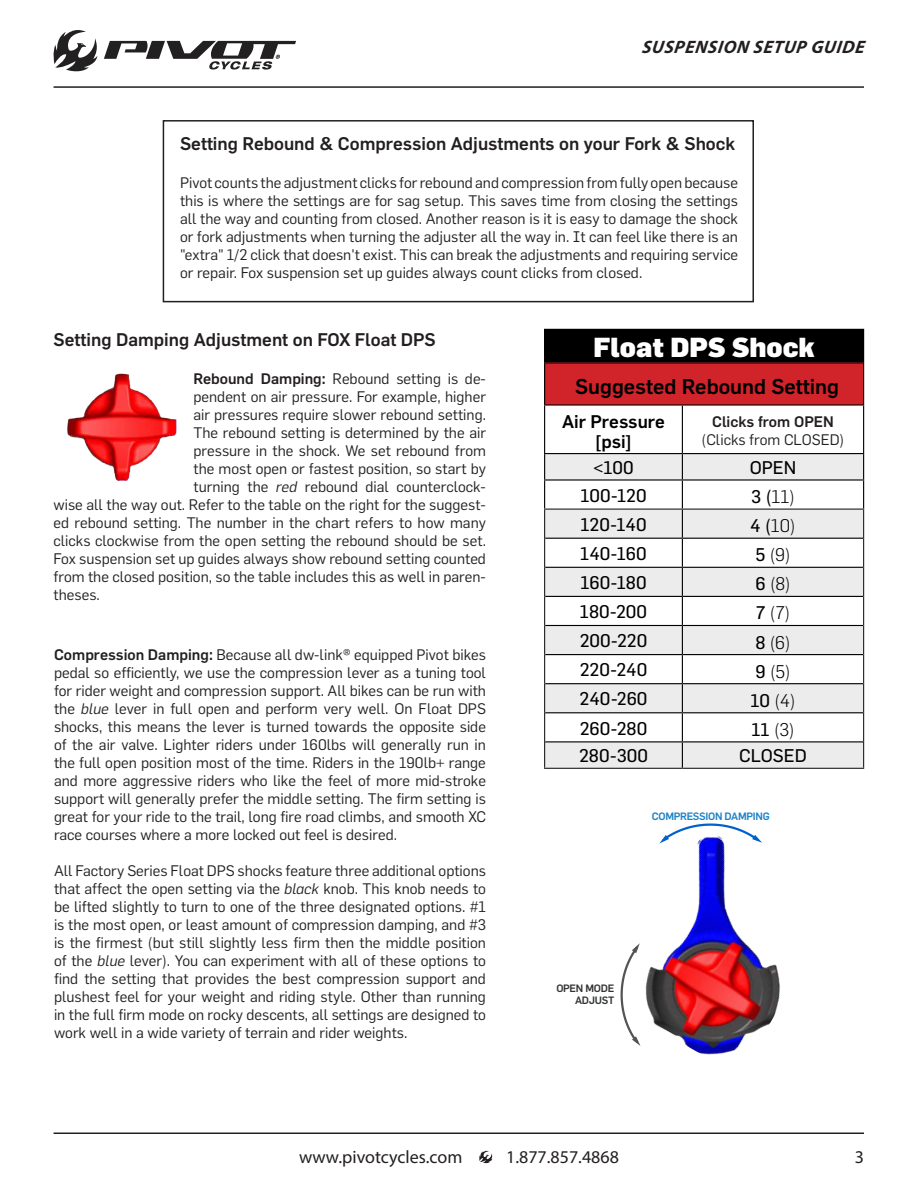
<style>
.page{position:relative;width:918px;height:1188px;background:#fff}
.page>*{position:absolute;margin:0;border:0;box-sizing:border-box;transform-origin:0 0}
.t1{font:900 27px "Flama";color:#fff}
.t2{font:500 21px "Flama";color:#000}
.Title_2{font:500 18px "Flama";color:#231f20}
.table_-_body{font:18px "Flama Basic";color:#000}
.table_-_body-2{font:300 18px "Flama";color:#000}
.t3{font:18px "Myriad Pro";color:#231f20}
.t4{font:italic 700 18px "Myriad Pro";color:#231f20}
.t5{font:500 18px "Flama";color:#000}
.BODY{font:15px/18px "Flama";color:#231f20;text-align:justify}
.BODY-2{font:500 15px "Flama";color:#231f20}
.t6{font:500 10.5px "Flama";letter-spacing:-.025em;color:#1c82c7}
.t7{font:500 10.5px "Flama";letter-spacing:-.025em;color:#323436}
.s1{font-weight:500}
.s2{font-style:italic}
.s3{font-family:"Flama Basic";font-weight:400}
</style>
<div class="page">
<img style="left:645px;top:846px;width:135px;height:209px">
<img style="left:68px;top:373px;width:108px;height:108px">
<svg style="left:620px;top:943px;width:21px;height:103px"></svg>
<svg style="left:659px;top:823px;width:103px;height:23px"></svg>
<svg style="left:53px;top:30px;width:243px;height:42px"></svg>
<hr style="left:54px;top:86px;width:810px;height:2px;background:#231f20">
<hr style="left:54px;top:1132px;width:810px;height:2px;background:#231f20">
<svg style="left:479px;top:1150px;width:14px;height:14px"></svg>
<div style="left:545px;top:329px;width:319px;height:34px;background:#000"></div>
<div style="left:545px;top:363px;width:319px;height:42px;background:#d1232a"></div>
<hr style="left:544px;top:329px;width:138px;height:1px;background:#000">
<hr style="left:544px;top:362px;width:138px;height:2px;background:#000">
<hr style="left:682px;top:362px;width:182px;height:2px;background:#000">
<hr style="left:544px;top:404px;width:138px;height:2px;background:#000">
<hr style="left:682px;top:404px;width:182px;height:2px;background:#000">
<hr style="left:544px;top:330px;width:1px;height:32px;background:#000">
<hr style="left:863px;top:364px;width:1px;height:40px;background:#000">
<hr style="left:544px;top:364px;width:1px;height:40px;background:#000">
<svg style="left:544px;top:405px;width:320px;height:363px"></svg>
<hr style="left:544px;top:768px;width:138px;height:1px;background:#231f20">
<hr style="left:682px;top:768px;width:182px;height:1px;background:#231f20">
<div style="left:163px;top:120px;width:591px;height:182px;border:2px solid #231f20"></div>
<p class="t4" style="left:642px;top:36px;width:227px">SUSPENSION SETUP GUIDE</p>
<p class="Title_2" style="left:180px;top:131px;width:557px">Setting Rebound &amp; Compression Adjustments on your Fork &amp; Shock</p>
<p class="BODY" style="left:180px;top:173px;width:560px">Pivot counts the adjustment clicks for rebound and compression from fully open because this is where the settings are for sag setup. This saves time from closing the settings all the way and counting from closed. Another reason is it is easy to damage the shock or fork adjustments when turning the adjuster all the way in. It can feel like there is an "extra" 1/2 click that doesn't exist. This can break the adjustments and requiring service or repair. Fox suspension set up guides always count clicks from closed.</p>
<p class="Title_2" style="left:54px;top:326px;width:384px">Setting Damping Adjustment on FOX Float DPS</p>
<p class="BODY" style="left:194px;top:369px;width:294px"><span class="s1">Rebound Damping:</span> Rebound setting is de-</p>
<p class="BODY" style="left:194px;top:387px;width:294px">pendent on air pressure. For example, higher</p>
<p class="BODY" style="left:194px;top:405px;width:294px">air pressures require slower rebound setting.</p>
<p class="BODY" style="left:194px;top:423px;width:294px">The rebound setting is determined by the air</p>
<p class="BODY" style="left:194px;top:441px;width:294px">pressure in the shock. We set rebound from</p>
<p class="BODY" style="left:194px;top:459px;width:294px">the most open or fastest position, so start by</p>
<p class="BODY" style="left:194px;top:477px;width:294px">turning the <span class="s2">red</span> rebound dial counterclock-</p>
<p class="BODY" style="left:54px;top:495px;width:434px">wise all the way out. Refer to the table on the right for the suggest-</p>
<p class="BODY" style="left:54px;top:513px;width:434px">ed rebound setting. The number in the chart refers to how many</p>
<p class="BODY" style="left:54px;top:531px;width:434px">clicks clockwise from the open setting the rebound should be set.</p>
<p class="BODY" style="left:54px;top:549px;width:434px">Fox suspension set up guides always show rebound setting counted</p>
<p class="BODY" style="left:54px;top:567px;width:434px">from the closed position, so the table includes this as well in paren-</p>
<p class="BODY" style="left:54px;top:585px;width:48px">theses.</p>
<p class="BODY" style="left:54px;top:646px;width:434px"><span class="s1">Compression Damping:</span> Because all dw-link® equipped Pivot bikes pedal so efficiently, we use the compression lever as a tuning tool for rider weight and compression support. All bikes can be run with the <span class="s2">blue</span> lever in full open and perform very well. On Float DPS shocks, this means the lever is turned towards the opposite side of the air valve. Lighter riders under 160lbs will generally run in the full open position most of the time. Riders in the 190lb+ range and more aggressive riders who like the feel of more mid-stroke support will generally prefer the middle setting. The firm setting is great for your ride to the trail, long fire road climbs, and smooth XC race courses where a more locked out feel is desired.</p>
<p class="BODY" style="left:54px;top:862px;width:434px">All Factory Series Float DPS shocks feature three additional options that affect the open setting via the <span class="s2">black</span> knob. This knob needs to be lifted slightly to turn to one of the three designated options. #1 is the most open, or least amount of compression damping, and #3 is the firmest (but still slightly less firm then the middle position of the <span class="s2">blue</span> lever). You can experiment with all of these options to find the setting that provides the best compression support and plushest feel for your weight and riding style. Other than running in the full firm mode on rocky descents, all settings are designed to work well in a wide variety of terrain and rider weights.</p>
<p class="t1" style="left:594px;top:330px;width:223px">Float DPS Shock</p>
<p class="t2" style="left:575px;top:371px;width:265px">Suggested Rebound Setting</p>
<p class="t5" style="left:562px;top:409px;width:104px">Air Pressure</p>
<p class="t5" style="left:595px;top:428px;width:38px">[psi]</p>
<p class="BODY-2" style="left:712px;top:411px;width:123px">Clicks from OPEN</p>
<p class="BODY" style="left:702px;top:431px;width:144px">(Clicks from CLOSED)</p>
<p class="table_-_body" style="left:593px;top:457px;width:42px">&lt;100</p>
<p class="table_-_body" style="left:750px;top:457px;width:48px">OPEN</p>
<p class="table_-_body" style="left:580px;top:485px;width:68px">100-120</p>
<p class="table_-_body-2" style="left:751px;top:485px;width:45px"><span class="s3">3 (</span>11)</p>
<p class="table_-_body" style="left:580px;top:514px;width:68px">120-140</p>
<p class="table_-_body-2" style="left:750px;top:514px;width:47px"><span class="s3">4 (</span>10)</p>
<p class="table_-_body" style="left:580px;top:543px;width:68px">140-160</p>
<p class="table_-_body-2" style="left:755px;top:543px;width:37px"><span class="s3">5</span> (9)</p>
<p class="table_-_body" style="left:580px;top:572px;width:68px">160-180</p>
<p class="table_-_body-2" style="left:755px;top:572px;width:37px"><span class="s3">6</span> (8)</p>
<p class="table_-_body" style="left:580px;top:601px;width:69px">180-200</p>
<p class="table_-_body-2" style="left:756px;top:601px;width:36px"><span class="s3">7</span> (7)</p>
<p class="table_-_body" style="left:580px;top:630px;width:69px">200-220</p>
<p class="table_-_body-2" style="left:755px;top:630px;width:37px"><span class="s3">8</span> (6)</p>
<p class="table_-_body" style="left:580px;top:659px;width:69px">220-240</p>
<p class="table_-_body-2" style="left:755px;top:659px;width:37px"><span class="s3">9</span> (5)</p>
<p class="table_-_body" style="left:580px;top:688px;width:69px">240-260</p>
<p class="table_-_body-2" style="left:750px;top:688px;width:47px"><span class="s3">10</span> (4)</p>
<p class="table_-_body" style="left:580px;top:717px;width:69px">260-280</p>
<p class="table_-_body-2" style="left:751px;top:717px;width:45px"><span class="s3">11</span> (3)</p>
<p class="table_-_body" style="left:579px;top:745px;width:70px">280-300</p>
<p class="table_-_body" style="left:739px;top:745px;width:69px">CLOSED</p>
<p class="t6" style="left:652px;top:809px;width:120px">COMPRESSION DAMPING</p>
<p class="t7" style="left:556px;top:981px;width:60px">OPEN MODE</p>
<p class="t7" style="left:575px;top:993px;width:41px">ADJUST</p>
<p class="t3" style="left:299px;top:1146px;width:165px">www.pivotcycles.com</p>
<p class="t3" style="left:506px;top:1146px;width:114px">1.877.857.4868</p>
<p class="t3" style="left:855px;top:1146px;width:11px">3</p>
</div>
